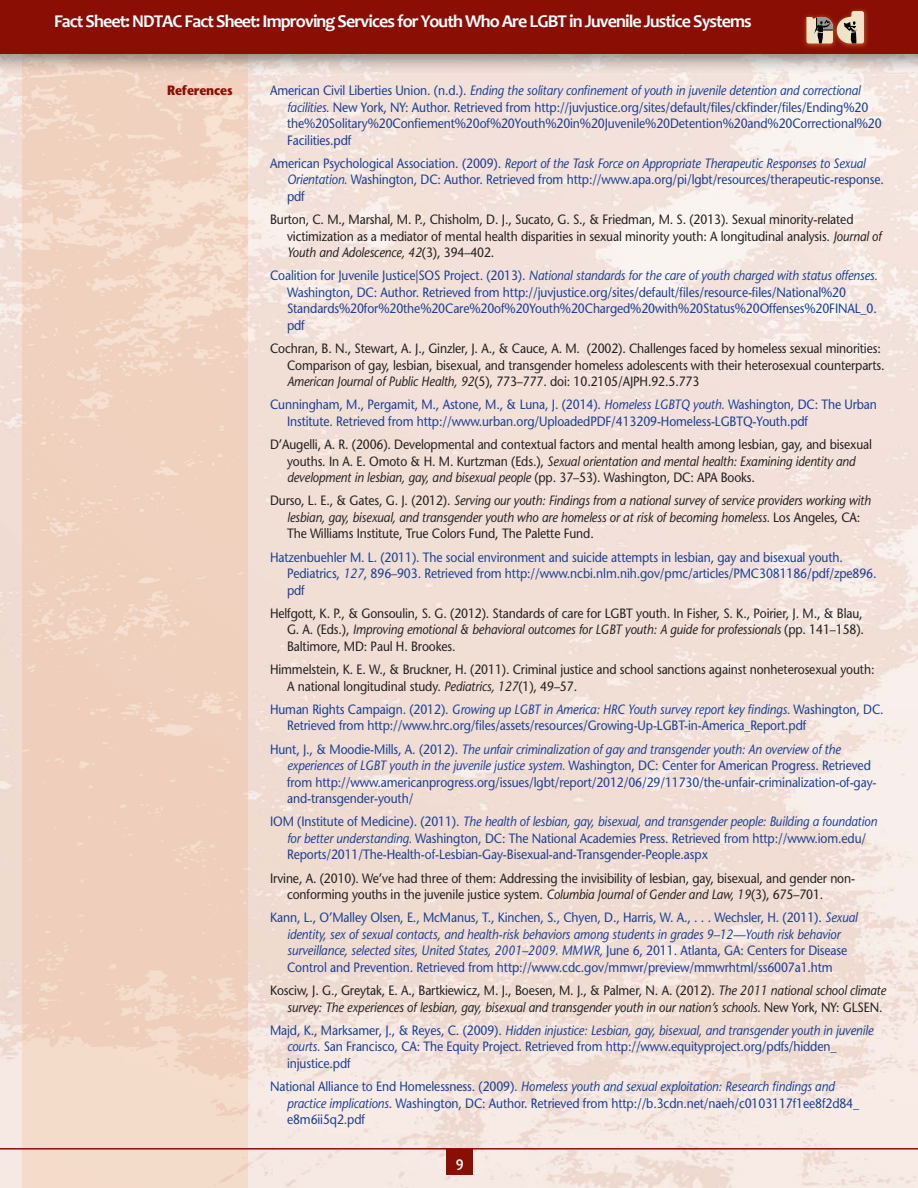
<style>
.page{position:relative;width:918px;height:1188px;background:#fff}
.page>*{position:absolute;margin:0;border:0;box-sizing:border-box;transform-origin:0 0}
.t1{font:700 18px "Candara";letter-spacing:-.05em;color:#fff}
.t2{font:700 15px "Candara";color:#fff}
.t3{font:13.5px/16.5px "Stone Sans";letter-spacing:-.01em;color:#1b3f94;scale:.9 1}
.t4{font:13.5px/16.5px "Stone Sans";letter-spacing:-.01em;color:#231f20;scale:.9 1}
.t5{font:italic 13.5px/16.5px "Stone Sans";letter-spacing:-.01em;color:#231f20;scale:.9 1}
.t6{font:700 13.5px "Stone Sans";letter-spacing:-.01em;color:#8b0e04;scale:.9 1}
.s1{font-style:italic}
.s2{font-style:normal}
</style>
<div class="page">
<img style="left:0;top:54px;width:918px;height:1134px">
<img style="left:23px;top:54px;width:225px;height:1134px">
<div style="left:0;top:0;width:918px;height:54px;background:#8b0e04"></div>
<img style="left:804px;top:9px;width:64px;height:39px">
<svg style="left:806px;top:11px;width:58px;height:32px"></svg>
<hr style="left:0;top:1148px;width:918px;height:2px;background:#8b0e04">
<div style="left:446px;top:1148px;width:27px;height:27px;background:#8b0e04"></div>
<h1 class="t1" style="left:54px;top:14px;width:699px">Fact Sheet: NDTAC Fact Sheet: Improving Services for Youth Who Are LGBT in Juvenile Justice Systems</h1>
<p class="t6" style="left:167px;top:85px;width:74px">References</p>
<p class="t3" style="left:287px;top:84px;width:662px;text-indent:-17px">American Civil Liberties Union. (n.d.). <span class="s1">Ending the solitary confinement of youth in juvenile detention and correctional facilities.</span> New York, NY: Author. Retrieved from http://juvjustice.org/sites/default/files/ckfinder/files/Ending%20 the%20Solitary%20Confiement%20of%20Youth%20in%20Juvenile%20Detention%20and%20Correctional%20<br>Facilities.pdf</p>
<p class="t3" style="left:287px;top:156px;width:665px;text-indent:-17px">American Psychological Association. (2009). <span class="s1">Report of the Task Force on Appropriate Therapeutic Responses to Sexual<br>Orientation.</span> Washington, DC: Author. Retrieved from http://www.apa.org/pi/lgbt/resources/therapeutic-response. pdf</p>
<p class="t4" style="left:287px;top:213px;width:662px;text-indent:-17px">Burton, C. M., Marshal, M. P., Chisholm, D. J., Sucato, G. S., &amp; Friedman, M. S. (2013). Sexual minority-related victimization as a mediator of mental health disparities in sexual minority youth: A longitudinal analysis. <span class="s1">Journal of<br>Youth and Adolescence, 42</span>(3), 394–402.</p>
<p class="t3" style="left:287px;top:269px;width:658px;text-indent:-17px">Coalition for Juvenile Justice|SOS Project. (2013). <span class="s1">National standards for the care of youth charged with status offenses.<br></span>Washington, DC: Author. Retrieved from http://juvjustice.org/sites/default/files/resource-files/National%20<br>Standards%20for%20the%20Care%20of%20Youth%20Charged%20with%20Status%20Offenses%20FINAL_0. pdf</p>
<p class="t4" style="left:287px;top:342px;width:665px;text-indent:-17px">Cochran, B. N., Stewart, A. J., Ginzler, J. A., &amp; Cauce, A. M. (2002). Challenges faced by homeless sexual minorities:<br>Comparison of gay, lesbian, bisexual, and transgender homeless adolescents with their heterosexual counterparts.<br><span class="s1">American Journal of Public Health, 92</span>(5), 773–777. doi: 10.2105/AJPH.92.5.773</p>
<p class="t3" style="left:287px;top:398px;width:657px;text-indent:-17px">Cunningham, M., Pergamit, M., Astone, M., &amp; Luna, J. (2014). <span class="s1">Homeless LGBTQ youth.</span> Washington, DC: The Urban<br>Institute. Retrieved from http://www.urban.org/UploadedPDF/413209-Homeless-LGBTQ-Youth.pdf</p>
<p class="t4" style="left:287px;top:438px;width:652px;text-indent:-17px">D’Augelli, A. R. (2006). Developmental and contextual factors and mental health among lesbian, gay, and bisexual youths. In A. E. Omoto &amp; H. M. Kurtzman (Eds.), <span class="s1">Sexual orientation and mental health: Examining identity and development in lesbian, gay, and bisexual people</span> (pp. 37–53). Washington, DC: APA Books.</p>
<p class="t5" style="left:287px;top:494px;width:650px;text-indent:-17px"><span class="s2">Durso, L. E., &amp; Gates, G. J. (2012).</span> Serving our youth: Findings from a national survey of service providers working with lesbian, gay, bisexual, and transgender youth who are homeless or at risk of becoming homeless. <span class="s2">Los Angeles, CA:<br>The Williams Institute, True Colors Fund, The Palette Fund.</span></p>
<p class="t3" style="left:287px;top:550px;width:657px;text-indent:-17px">Hatzenbuehler M. L. (2011). The social environment and suicide attempts in lesbian, gay and bisexual youth.<br>Pediatrics, <span class="s1">127</span>, 896–903. Retrieved from http://www.ncbi.nlm.nih.gov/pmc/articles/PMC3081186/pdf/zpe896. pdf</p>
<p class="t4" style="left:287px;top:606px;width:643px;text-align:justify;text-indent:-17px">Helfgott, K. P., &amp; Gonsoulin, S. G. (2012). Standards of care for LGBT youth. In Fisher, S. K., Poirier, J. M., &amp; Blau, G. A. (Eds.), <span class="s1">Improving emotional &amp; behavioral outcomes for LGBT youth: A guide for professionals</span> (pp. 141–158).<br>Baltimore, MD: Paul H. Brookes.</p>
<p class="t4" style="left:287px;top:663px;width:654px;text-indent:-17px">Himmelstein, K. E. W., &amp; Bruckner, H. (2011). Criminal justice and school sanctions against nonheterosexual youth:<br>A national longitudinal study. <span class="s1">Pediatrics, 127</span>(1), 49–57.</p>
<p class="t3" style="left:287px;top:702px;width:664px;text-indent:-17px">Human Rights Campaign. (2012). <span class="s1">Growing up LGBT in America: HRC Youth survey report key findings.</span> Washington, DC.<br>Retrieved from http://www.hrc.org/files/assets/resources/Growing-Up-LGBT-in-America_Report.pdf</p>
<p class="t3" style="left:287px;top:742px;width:657px;text-indent:-17px">Hunt, J., &amp; Moodie-Mills, A. (2012). <span class="s1">The unfair criminalization of gay and transgender youth: An overview of the experiences of LGBT youth in the juvenile justice system.</span> Washington, DC: Center for American Progress. Retrieved from http://www.americanprogress.org/issues/lgbt/report/2012/06/29/11730/the-unfair-criminalization-of-gay&shy;and-transgender-youth/</p>
<p class="t3" style="left:287px;top:815px;width:657px;text-indent:-17px">IOM (Institute of Medicine). (2011). <span class="s1">The health of lesbian, gay, bisexual, and transgender people: Building a foundation for better understanding.</span> Washington, DC: The National Academies Press. Retrieved from http://www.iom.edu/<br>Reports/2011/The-Health-of-Lesbian-Gay-Bisexual-and-Transgender-People.aspx</p>
<p class="t4" style="left:287px;top:871px;width:633px;text-indent:-17px">Irvine, A. (2010). We’ve had three of them: Addressing the invisibility of lesbian, gay, bisexual, and gender non&shy;conforming youths in the juvenile justice system. <span class="s1">Columbia Journal of Gender and Law, 19</span>(3), 675–701.</p>
<p class="t3" style="left:270px;top:911px;width:654px;text-align:center">Kann, L., O’Malley Olsen, E., McManus, T., Kinchen, S., Chyen, D., Harris, W. A., . . . Wechsler, H. (2011). <span class="s1">Sexual identity, sex of sexual contacts, and health-risk behaviors among students in grades 9–12—Youth risk behavior surveillance, selected sites, United States, 2001–2009. MMWR,</span> June 6, 2011. Atlanta, GA: Centers for Disease Control and Prevention. Retrieved from http://www.cdc.gov/mmwr/preview/mmwrhtml/ss6007a1.htm</p>
<p class="t5" style="left:270px;top:983px;width:686px;text-align:right"><span class="s2">Kosciw, J. G., Greytak, E. A., Bartkiewicz, M. J., Boesen, M. J., &amp; Palmer, N. A. (2012).</span> The 2011 national school climate survey: The experiences of lesbian, gay, bisexual and transgender youth in our nation’s schools. <span class="s2">New York, NY: GLSEN.</span></p>
<p class="t3" style="left:287px;top:1023px;width:653px;text-indent:-17px">Majd, K., Marksamer, J., &amp; Reyes, C. (2009). <span class="s1">Hidden injustice: Lesbian, gay, bisexual, and transgender youth in juvenile courts.</span> San Francisco, CA: The Equity Project. Retrieved from http://www.equityproject.org/pdfs/hidden_ injustice.pdf</p>
<p class="t3" style="left:287px;top:1079px;width:637px;text-indent:-17px">National Alliance to End Homelessness. (2009). <span class="s1">Homeless youth and sexual exploitation: Research findings and practice implications</span>. Washington, DC: Author. Retrieved from http://b.3cdn.net/naeh/c0103117f1ee8f2d84_ e8m6ii5q2.pdf</p>
<p class="t2" style="left:456px;top:1156px;width:9px">9</p>
</div>
